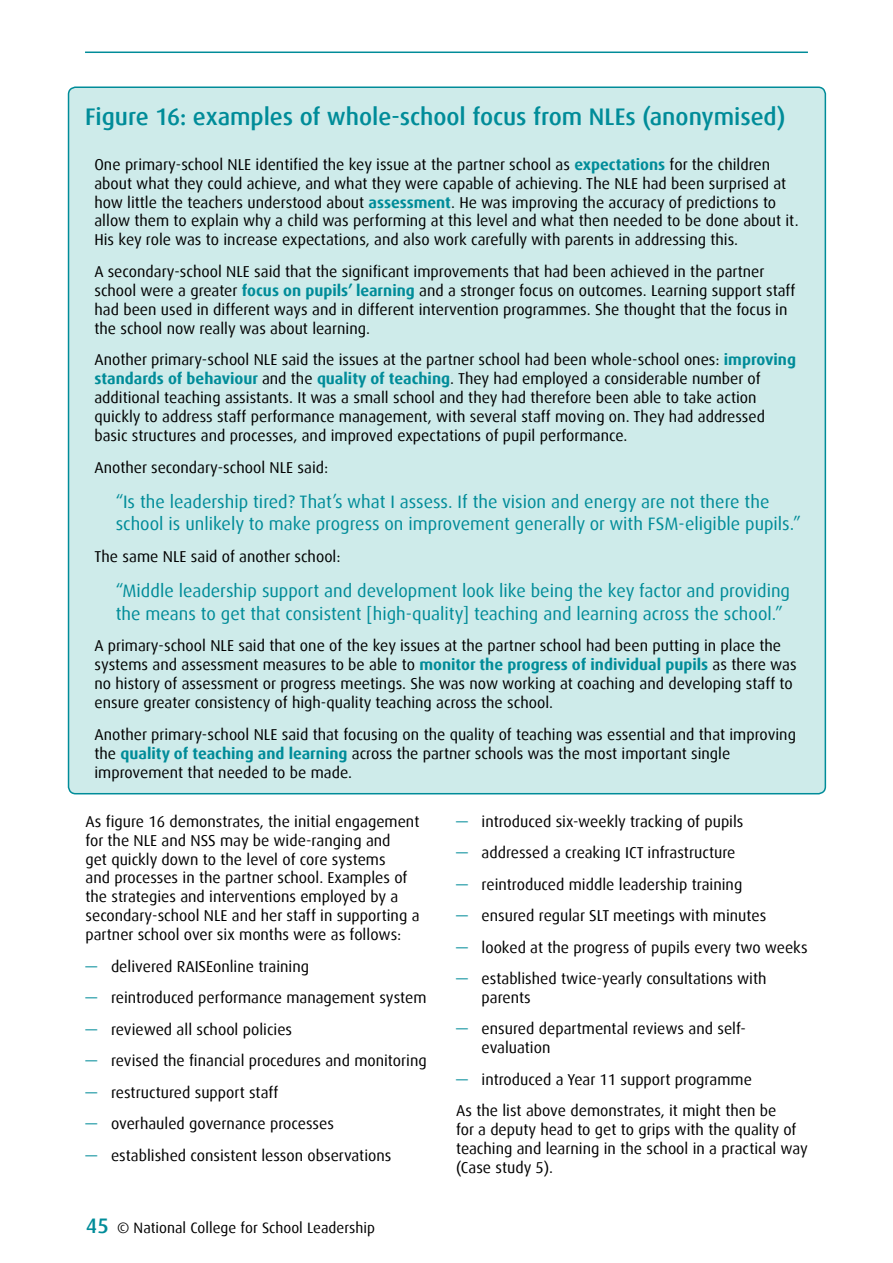
<style>
.page{position:relative;width:893px;height:1263px;background:#fff}
.page>*{position:absolute;margin:0;border:0;box-sizing:border-box;transform-origin:0 0}
.t1{font:500 24px "Dax";letter-spacing:-.005em;color:#008c99}
.t2{font:18px/22.5px "Dax";color:#008c99}
.t3{font:15.75px/18.9px "Dax";color:#000}
.t4{font:15px "Dax";color:#000}
.s1{font-weight:700;color:#008c99}
.s2{color:#008c99}
.s3{font-weight:500;font-size:21px;color:#008c99}
</style>
<div class="page">
<hr style="left:85px;top:52px;width:723px;height:1px;background:#008c99">
<div style="left:69px;top:87px;width:756px;height:707px;background:#ceebea;border-radius:7px"></div>
<h1 class="t1" style="left:85px;top:103px;width:702px">Figure 16: examples of whole-school focus from NLEs (anonymised)</h1>
<p class="t3" style="left:94px;top:155px;width:706px">One primary-school NLE identified the key issue at the partner school as <span class="s1">expectations</span> for the children about what they could achieve, and what they were capable of achieving. The NLE had been surprised at how little the teachers understood about <span class="s1">assessment</span>. He was improving the accuracy of predictions to allow them to explain why a child was performing at this level and what then needed to be done about it.<br>His key role was to increase expectations, and also work carefully with parents in addressing this.</p>
<p class="t3" style="left:94px;top:262px;width:702px">A secondary-school NLE said that the significant improvements that had been achieved in the partner school were a greater <span class="s1">focus on pupils’ learning</span> and a stronger focus on outcomes. Learning support staff had been used in different ways and in different intervention programmes. She thought that the focus in the school now really was about learning.</p>
<p class="t3" style="left:94px;top:351px;width:703px">Another primary-school NLE said the issues at the partner school had been whole-school ones: <span class="s1">improving standards of behaviour</span> and the <span class="s1">quality of teaching</span>. They had employed a considerable number of additional teaching assistants. It was a small school and they had therefore been able to take action quickly to address staff performance management, with several staff moving on. They had addressed basic structures and processes, and improved expectations of pupil performance.</p>
<p class="t3" style="left:94px;top:458px;width:235px">Another secondary-school NLE said:</p>
<p class="t2" style="left:116px;top:490px;width:687px">“Is the leadership tired? That’s what I assess. If the vision and energy are not there the school is unlikely to make progress on improvement generally or with FSM-eligible pupils.”</p>
<p class="t3" style="left:94px;top:547px;width:248px">The same NLE said of another school:</p>
<p class="t2" style="left:116px;top:580px;width:676px">“Middle leadership support and development look like being the key factor and providing the means to get that consistent [high-quality] teaching and learning across the school.”</p>
<p class="t3" style="left:94px;top:637px;width:704px">A primary-school NLE said that one of the key issues at the partner school had been putting in place the systems and assessment measures to be able to <span class="s1">monitor the progress of individual pupils</span> as there was no history of assessment or progress meetings. She was now working at coaching and developing staff to ensure greater consistency of high-quality teaching across the school.</p>
<p class="t3" style="left:94px;top:725px;width:703px">Another primary-school NLE said that focusing on the quality of teaching was essential and that improving the <span class="s1">quality of teaching and learning</span> across the partner schools was the most important single improvement that needed to be made.</p>
<p class="t3" style="left:85px;top:812px;width:336px">As figure 16 demonstrates, the initial engagement for the NLE and NSS may be wide-ranging and<br>get quickly down to the level of core systems<br>and processes in the partner school. Examples of the strategies and interventions employed by a secondary-school NLE and her staff in supporting a partner school over six months were as follows:</p>
<p class="t3" style="left:85px;top:957px;width:225px"><span class="s2">—</span> delivered RAISEonline training</p>
<p class="t3" style="left:85px;top:988px;width:343px"><span class="s2">—</span> reintroduced performance management system</p>
<p class="t3" style="left:85px;top:1020px;width:208px"><span class="s2">—</span> reviewed all school policies</p>
<p class="t3" style="left:85px;top:1051px;width:343px"><span class="s2">—</span> revised the financial procedures and monitoring</p>
<p class="t3" style="left:85px;top:1083px;width:194px"><span class="s2">—</span> restructured support staff</p>
<p class="t3" style="left:85px;top:1114px;width:250px"><span class="s2">—</span> overhauled governance processes</p>
<p class="t3" style="left:85px;top:1146px;width:307px"><span class="s2">—</span> established consistent lesson observations</p>
<p class="t3" style="left:456px;top:812px;width:289px"><span class="s2">—</span> introduced six-weekly tracking of pupils</p>
<p class="t3" style="left:456px;top:843px;width:281px"><span class="s2">—</span> addressed a creaking ICT infrastructure</p>
<p class="t3" style="left:456px;top:875px;width:288px"><span class="s2">—</span> reintroduced middle leadership training</p>
<p class="t3" style="left:456px;top:906px;width:312px"><span class="s2">—</span> ensured regular SLT meetings with minutes</p>
<p class="t3" style="left:456px;top:938px;width:353px"><span class="s2">—</span> looked at the progress of pupils every two weeks</p>
<p class="t3" style="left:482px;top:969px;width:286px;text-indent:-26px"><span class="s2">—</span> established twice-yearly consultations with parents</p>
<p class="t3" style="left:482px;top:1020px;width:266px;text-indent:-26px"><span class="s2">—</span> ensured departmental reviews and self&shy;evaluation</p>
<p class="t3" style="left:456px;top:1063px;width:322px;line-height:31.7px"><span class="s2">—</span> introduced a Year 11 support programme<br>As the list above demonstrates, it might then be</p>
<p class="t3" style="left:456px;top:1120px;width:353px">for a deputy head to get to grips with the quality of teaching and learning in the school in a practical way (Case study 5).</p>
<p class="t4" style="left:86px;top:1220px;width:291px"><span class="s3">45</span> © National College for School Leadership</p>
</div>
